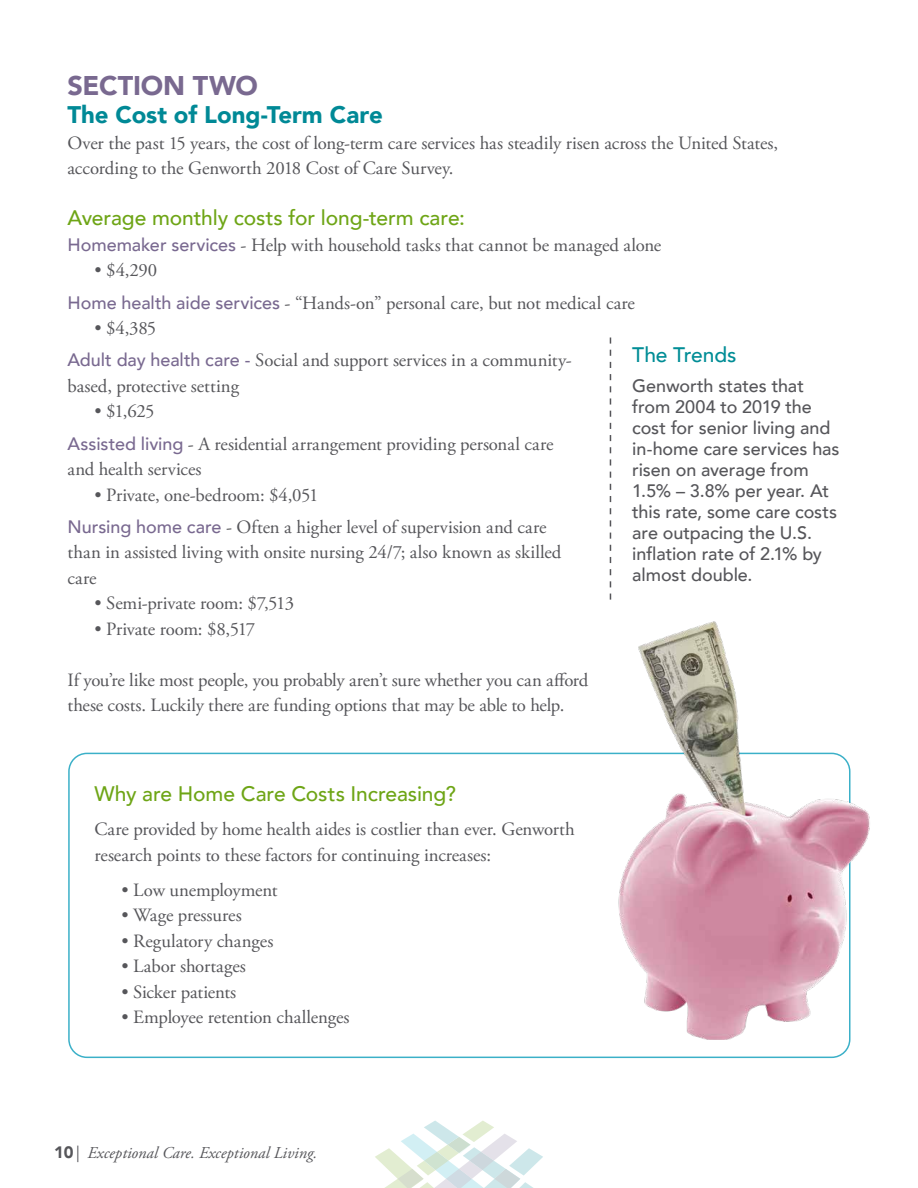
<style>
.page{position:relative;width:918px;height:1188px;background:#fff}
.page>*{position:absolute;margin:0;border:0;box-sizing:border-box;transform-origin:0 0}
.t1{font:900 27px "Avenir";letter-spacing:-.01em;color:#796990}
.t2{font:900 24px "Avenir";letter-spacing:-.005em;color:#008996}
.t3{font:500 21px "Avenir";letter-spacing:-.005em;color:#6ea516}
.t4{font:500 21px "Avenir";color:#008d96}
.t5{font:18.75px/25.5px "Adobe Garamond Pro";letter-spacing:-.005em;color:#56565a}
.t6{font:500 18px/21px "Avenir";letter-spacing:-.005em;color:#56565a}
.t7{font:italic 16.5px "Adobe Garamond Pro";color:#56565a}
.s1{font-family:"Avenir";font-weight:500;font-size:18px;color:#796990}
.s2{font-family:"Avenir";font-weight:900;font-style:normal}
</style>
<div class="page">
<svg style="left:375px;top:1120px;width:168px;height:68px"></svg>
<img style="left:608px;top:621px;width:262px;height:419px">
<svg style="left:610px;top:338px;width:1px;height:262px"></svg>
<h1 class="t1" style="left:68px;top:62px;width:192px">SECTION TWO</h1>
<p class="t2" style="left:68px;top:94px;width:317px">The Cost of Long-Term Care</p>
<p class="t5" style="left:68px;top:131px;width:712px">Over the past 15 years, the cost of long-term care services has steadily risen across the United States, according to the Genworth 2018 Cost of Care Survey.</p>
<p class="t3" style="left:68px;top:200px;width:399px">Average monthly costs for long-term care:</p>
<p class="t5" style="left:68px;top:233px;width:595px"><span class="s1">Homemaker services</span> - Help with household tasks that cannot be managed alone</p>
<p class="t5" style="left:68px;top:255px;width:569px;line-height:32.2px;text-indent:27px">• $4,290<br><span class="s1">Home health aide services</span> - “Hands-on” personal care, but not medical care</p>
<p class="t5" style="left:68px;top:313px;width:506px;line-height:32.2px;text-indent:27px">• $4,385<br><span class="s1">Adult day health care -</span> Social and support services in a community-</p>
<p class="t5" style="left:67px;top:374px;width:173px">based, protective setting</p>
<p class="t5" style="left:68px;top:396px;width:487px;line-height:32.2px;text-indent:27px">• $1,625<br><span class="s1">Assisted living</span> - A residential arrangement providing personal care</p>
<p class="t5" style="left:68px;top:457px;width:136px">and health services</p>
<p class="t5" style="left:68px;top:479px;width:480px;line-height:32.2px;text-indent:27px">• Private, one-bedroom: $4,051<br><span class="s1">Nursing home care</span> - Often a higher level of supervision and care</p>
<p class="t5" style="left:67px;top:540px;width:495px">than in assisted living with onsite nursing 24/7; also known as skilled care</p>
<p class="t5" style="left:94px;top:591px;width:201px">• Semi-private room: $7,513</p>
<p class="t5" style="left:94px;top:617px;width:162px">• Private room: $8,517</p>
<p class="t5" style="left:67px;top:668px;width:522px">If you’re like most people, you probably aren’t sure whether you can afford these costs. Luckily there are funding options that may be able to help.</p>
<p class="t4" style="left:632px;top:336px;width:106px">The Trends</p>
<p class="t6" style="left:632px;top:374px;width:209px">Genworth states that from 2004 to 2019 the cost for senior living and in-home care services has risen on average from<br>1.5% – 3.8% per year. At this rate, some care costs are outpacing the U.S. inflation rate of 2.1% by almost double.</p>
<p class="t3" style="left:94px;top:775px;width:363px">Why are Home Care Costs Increasing?</p>
<p class="t5" style="left:94px;top:817px;width:482px">Care provided by home health aides is costlier than ever. Genworth research points to these factors for continuing increases:</p>
<p class="t5" style="left:122px;top:878px;width:158px">• Low unemployment</p>
<p class="t5" style="left:122px;top:903px;width:122px">• Wage pressures</p>
<p class="t5" style="left:122px;top:929px;width:153px">• Regulatory changes</p>
<p class="t5" style="left:122px;top:954px;width:126px">• Labor shortages</p>
<p class="t5" style="left:122px;top:980px;width:116px">• Sicker patients</p>
<p class="t5" style="left:122px;top:1005px;width:230px">• Employee retention challenges</p>
<p class="t7" style="left:54px;top:1142px;width:265px"><span class="s2">10</span>| Exceptional Care. Exceptional Living.</p>
</div>
